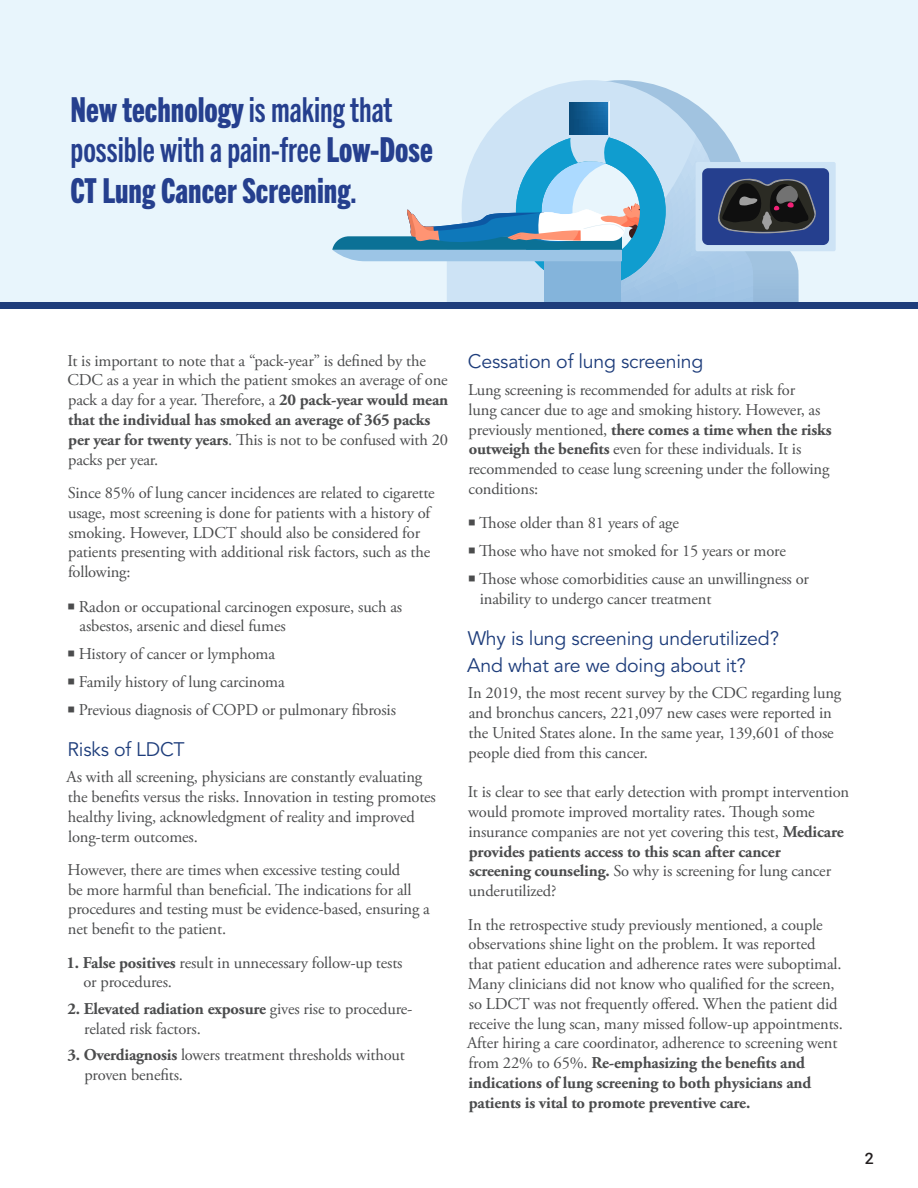
<style>
.page{position:relative;width:918px;height:1188px;background:#fff}
.page>*{position:absolute;margin:0;border:0;box-sizing:border-box;transform-origin:0 0}
.t1{font:34.5px/40.5px "Trade Gothic Next LT Pro Hv Cm";color:#253f8e}
.Header_2{font:19.5px/27px "Avenir LT Pro";letter-spacing:-.01em;color:#1e3d7b}
.Body_Copy{font:16.5px/19.8px "Adobe Garamond Pro";letter-spacing:-.01em;color:#4b4c4d}
.Header_2-2{font:16.5px/19.8px "Adobe Garamond Pro";letter-spacing:-.01em;color:#4b4c4d}
.t2{font:500 15.75px "Roboto";color:#231f20}
.s1{font-family:"Trade Gothic Next LT Pro Bd Cm"}
.s2{font-weight:700}
</style>
<div class="page">
<div style="left:0;top:301px;width:918px;height:8px;background:#1e3d7b"></div>
<div style="left:0;top:0;width:918px;height:302px;background:#e8f5fc"></div>
<svg style="left:753px;top:251px;width:45px;height:19px"></svg>
<div style="left:715px;top:270px;width:83px;height:32px;background:#9abddd"></div>
<svg style="left:447px;top:80px;width:280px;height:222px;fill:#cde3f5"></svg>
<svg style="left:460px;top:136px;width:293px;height:166px"></svg>
<div style="left:544px;top:292px;width:76px;height:10px;background:#84b4db"></div>
<div style="left:544px;top:265px;width:76px;height:29px;background:#84b4db"></div>
<div style="left:570px;top:101px;width:40px;height:35px;background:#f0f8ff"></div>
<svg style="left:569px;top:101px;width:40px;height:34px"></svg>
<div style="left:570px;top:102px;width:38px;height:33px;background:linear-gradient(to right,#094978,#176eac)"></div>
<svg style="left:332px;top:135px;width:334px;height:152px"></svg>
<div style="left:696px;top:162px;width:140px;height:89px;background:#cde3f5;border-radius:2px"></div>
<div style="left:702px;top:168px;width:127px;height:77px;background:#253f8e;border-radius:6px"></div>
<svg style="left:718px;top:178px;width:98px;height:55px"></svg>
<p class="t1" style="left:70px;top:87px;width:364px">New technology <span class="s1">is making that possible with a pain-free</span> Low-Dose<br>CT Lung Cancer Screening<span class="s1">.</span></p>
<p class="Body_Copy" style="left:67px;top:351px;width:382px">It is important to note that a “pack-year” is defined by the CDC as a year in which the patient smokes an average of one pack a day for a year. Therefore, a <span class="s2">20 pack-year would mean that the individual has smoked an average of 365 packs per year for twenty years</span>. This is not to be confused with 20 packs per year.</p>
<p class="Body_Copy" style="left:68px;top:483px;width:368px">Since 85% of lung cancer incidences are related to cigarette usage, most screening is done for patients with a history of smoking. However, LDCT should also be considered for patients presenting with additional risk factors, such as the following:</p>
<p class="Body_Copy" style="left:80px;top:597px;width:324px;text-indent:-12px">○ Radon or occupational carcinogen exposure, such as asbestos, arsenic and diesel fumes</p>
<p class="Body_Copy" style="left:67px;top:645px;width:209px">○ History of cancer or lymphoma</p>
<p class="Body_Copy" style="left:67px;top:672px;width:219px">○ Family history of lung carcinoma</p>
<p class="Body_Copy" style="left:67px;top:700px;width:330px">○ Previous diagnosis of COPD or pulmonary fibrosis</p>
<p class="Header_2" style="left:68px;top:736px;width:119px">Risks of LDCT</p>
<p class="Body_Copy" style="left:67px;top:768px;width:371px">As with all screening, physicians are constantly evaluating the benefits versus the risks. Innovation in testing promotes healthy living, acknowledgment of reality and improved long-term outcomes.</p>
<p class="Body_Copy" style="left:68px;top:860px;width:364px">However, there are times when excessive testing could<br>be more harmful than beneficial. The indications for all procedures and testing must be evidence-based, ensuring a net benefit to the patient.</p>
<p class="Body_Copy" style="left:83px;top:953px;width:321px;text-indent:-17px"><span class="s2">1. False positives</span> result in unnecessary follow-up tests or procedures.</p>
<p class="Body_Copy" style="left:84px;top:999px;width:330px;text-indent:-17px"><span class="s2">2. Elevated radiation exposure</span> gives rise to procedure&shy;related risk factors.</p>
<p class="Body_Copy" style="left:84px;top:1046px;width:322px;text-indent:-17px"><span class="s2">3. Overdiagnosis</span> lowers treatment thresholds without proven benefits.</p>
<p class="Header_2" style="left:468px;top:349px;width:237px">Cessation of lung screening</p>
<p class="Body_Copy" style="left:468px;top:380px;width:365px">Lung screening is recommended for adults at risk for<br>lung cancer due to age and smoking history. However, as previously mentioned, <span class="s2">there comes a time when the risks outweigh the benefits</span> even for these individuals. It is recommended to cease lung screening under the following conditions:</p>
<p class="Body_Copy" style="left:468px;top:514px;width:213px">○ Those older than 81 years of age</p>
<p class="Body_Copy" style="left:468px;top:542px;width:320px">○ Those who have not smoked for 15 years or more</p>
<p class="Body_Copy" style="left:480px;top:569px;width:331px;text-indent:-12px">○ Those whose comorbidities cause an unwillingness or inability to undergo cancer treatment</p>
<p class="Header_2" style="left:467px;top:625px;width:313px">Why is lung screening underutilized?<br>And what are we doing about it?</p>
<p class="Header_2-2" style="left:468px;top:684px;width:375px">In 2019, the most recent survey by the CDC regarding lung and bronchus cancers, 221,097 new cases were reported in the United States alone. In the same year, 139,601 of those people died from this cancer.</p>
<p class="Body_Copy" style="left:468px;top:783px;width:383px">It is clear to see that early detection with prompt intervention would promote improved mortality rates. Though some insurance companies are not yet covering this test, <span class="s2">Medicare provides patients access to this scan after cancer<br>screening counseling.</span> So why is screening for lung cancer underutilized?</p>
<p class="Body_Copy" style="left:467px;top:915px;width:377px">In the retrospective study previously mentioned, a couple observations shine light on the problem. It was reported that patient education and adherence rates were suboptimal.<br>Many clinicians did not know who qualified for the screen, so LDCT was not frequently offered. When the patient did receive the lung scan, many missed follow-up appointments.<br>After hiring a care coordinator, adherence to screening went from 22% to 65%. <span class="s2">Re-emphasizing the benefits and indications of lung screening to both physicians and patients is vital to promote preventive care.</span></p>
<p class="t2" style="left:865px;top:1148px;width:10px">2</p>
</div>
